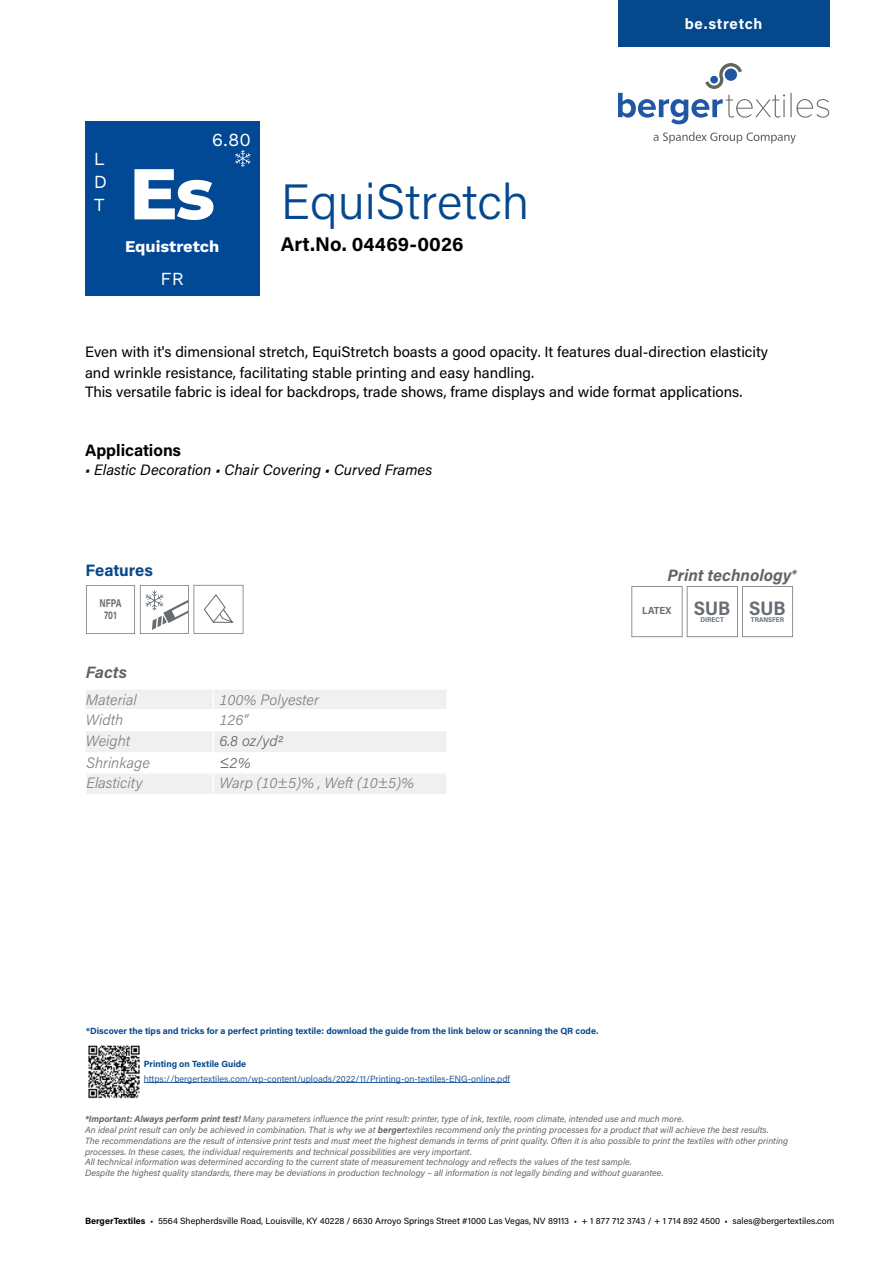
<style>
.page{position:relative;width:893px;height:1263px;background:#fff}
.page>*{position:absolute;margin:0;border:0;box-sizing:border-box;transform-origin:0 0}
.t1{font:800 71.7px "Montserrat";color:#fff}
.t2{font:300 49.5px "Acumin Pro";color:#05498c}
.t3{font:700 19.8px "Acumin Pro";letter-spacing:.01em;color:#000}
.t4{font:700 19.65px "Acumin Pro Semi Cond";letter-spacing:.005em;color:#666d74}
.t5{font:18.45px/22.5px "Work Sans";color:#fff}
.t6{font:italic 700 16.5px "Acumin Pro";color:#646363}
.t7{font:700 16.5px "Acumin Pro";color:#000}
.t8{font:700 16.5px "Acumin Pro";color:#05498c}
.t9{font:700 16.35px "Work Sans";color:#fff}
.t10{font:15px/20px "Acumin Pro";color:#000}
.t11{font:italic 300 15px "Acumin Pro";color:#7f7e7e}
.t12{font:italic 15px "Acumin Pro";color:#000}
.t13{font:italic 300 15px "Acumin Pro";color:#646363}
.t14{font:700 15px "Acumin Pro";letter-spacing:.045em;color:#fff}
.t15{font:700 11.25px/11.7px "Acumin Pro";letter-spacing:.005em;color:#666d74;text-align:center;scale:.75 1}
.t16{font:700 10.35px "Acumin Pro Semi Cond";letter-spacing:.02em;color:#666d74}
.t17{font:italic 9px/10.8px "Acumin Pro";color:#646363}
.t18{font:9px "Acumin Pro";color:#000}
.t19{font:700 9px "Acumin Pro";color:#05498c}
.t20{font:9px "Acumin Pro";color:#275b9b}
.t21{font:700 6.9px "Acumin Pro Semi Cond";color:#666d74}
.s1{font-weight:700}
</style>
<div class="page">
<div style="left:85px;top:121px;width:174px;height:174px;background:#024995"></div>
<svg style="left:235px;top:150px;width:16px;height:17px"></svg>
<svg style="left:86px;top:690px;width:360px;height:104px"></svg>
<hr style="left:85px;top:772px;width:128px;height:1px;background:#fff">
<hr style="left:213px;top:772px;width:235px;height:1px;background:#fff">
<div style="left:618px;top:0;width:211px;height:47px;background:#05498c"></div>
<svg style="left:618px;top:63px;width:211px;height:61px"></svg>
<div style="left:725px;top:68px;width:12px;height:13px;background:#1f57a4;border-radius:50%"></div>
<svg style="left:653px;top:132px;width:143px;height:12px"></svg>
<hr style="left:144px;top:1082px;width:366px;height:1px;background:#275b9b">
<img style="left:88px;top:1045px;width:52px;height:54px">
<svg style="left:86px;top:585px;width:157px;height:49px"></svg>
<svg style="left:631px;top:586px;width:162px;height:51px"></svg>
<h3 class="t5" style="left:94px;top:149px;width:15px">L<br>D<br>T</h3>
<h3 class="t5" style="left:212px;top:129px;width:41px">6.80</h3>
<h1 class="t1" style="left:129px;top:141px;width:87px">Es</h1>
<h3 class="t9" style="left:125px;top:237px;width:96px">Equistretch</h3>
<h3 class="t5" style="left:160px;top:268px;width:25px">FR</h3>
<h2 class="t2" style="left:281px;top:168px;width:250px">EquiStretch</h2>
<h3 class="t3" style="left:281px;top:230px;width:184px">Art.No. 04469-0026</h3>
<h3 class="t14" style="left:685px;top:13px;width:79px">be.stretch</h3>
<p class="t10" style="left:85px;top:341px;width:685px">Even with it's dimensional stretch, EquiStretch boasts a good opacity. It features dual-direction elasticity and wrinkle resistance, facilitating stable printing and easy handling.<br>This versatile fabric is ideal for backdrops, trade shows, frame displays and wide format applications.</p>
<h3 class="t7" style="left:85px;top:438px;width:98px">Applications</h3>
<h3 class="t12" style="left:85px;top:459px;width:349px">• Elastic Decoration • Chair Covering • Curved Frames</h3>
<h3 class="t8" style="left:85px;top:558px;width:69px">Features</h3>
<h3 class="t6" style="left:668px;top:563px;width:131px">Print technology<sup>*</sup></h3>
<h3 class="t4" style="left:749px;top:594px;width:38px">SUB</h3>
<p class="t21" style="left:751px;top:615px;width:35px">TRANSFER</p>
<p class="t15" style="left:100px;top:597px;width:31px">NFPA<br>701</p>
<p class="t16" style="left:642px;top:603px;width:31px">LATEX</p>
<h3 class="t4" style="left:694px;top:594px;width:38px">SUB</h3>
<p class="t21" style="left:701px;top:615px;width:25px">DIRECT</p>
<h3 class="t6" style="left:86px;top:660px;width:43px">Facts</h3>
<h3 class="t11" style="left:86px;top:689px;width:53px">Material</h3>
<h3 class="t11" style="left:219px;top:689px;width:101px">100% Polyester</h3>
<h3 class="t11" style="left:86px;top:709px;width:39px">Width</h3>
<h3 class="t11" style="left:219px;top:709px;width:30px">126“</h3>
<h3 class="t11" style="left:86px;top:731px;width:46px">Weight</h3>
<h3 class="t13" style="left:219px;top:731px;width:65px">6.8 oz/yd2</h3>
<h3 class="t11" style="left:87px;top:752px;width:65px">Shrinkage</h3>
<h3 class="t13" style="left:219px;top:752px;width:33px">≤2%</h3>
<h3 class="t11" style="left:87px;top:772px;width:58px">Elasticity</h3>
<h3 class="t11" style="left:219px;top:772px;width:196px">Warp (10±5)% , Weft (10±5)%</h3>
<p class="t19" style="left:86px;top:1024px;width:514px">*Discover the tips and tricks for a perfect printing textile: download the guide from the link below or scanning the QR code.</p>
<p class="t19" style="left:144px;top:1057px;width:104px">Printing on Textile Guide</p>
<p class="t20" style="left:144px;top:1072px;width:368px">https://bergertextiles.com/wp-content/uploads/2022/11/Printing-on-textiles-ENG-online.pdf</p>
<p class="t17" style="left:85px;top:1113px;width:704px"><span class="s1">*Important: Always perform print test!</span> Many parameters influence the print result: printer, type of ink, textile, room climate, intended use and much more.<br>An ideal print result can only be achieved in combination. That is why we at <span class="s1">berger</span>textiles recommend only the printing processes for a product that will achieve the best results.<br>The recommendations are the result of intensive print tests and must meet the highest demands in terms of print quality. Often it is also possible to print the textiles with other printing processes. In these cases, the individual requirements and technical possibilities are very important.<br>All technical information was determined according to the current state of measurement technology and reflects the values of the test sample.<br>Despite the highest quality standards, there may be deviations in production technology – all information is not legally binding and without guarantee.</p>
<p class="t18" style="left:85px;top:1214px;width:751px"><span class="s1">BergerTextiles</span> • 5564 Shepherdsville Road, Louisville, KY 40228 / 6630 Arroyo Springs Street #1000 Las Vegas, NV 89113 • + 1 877 712 3743 / + 1 714 892 4500 • sales@bergertextiles.com</p>
</div>
